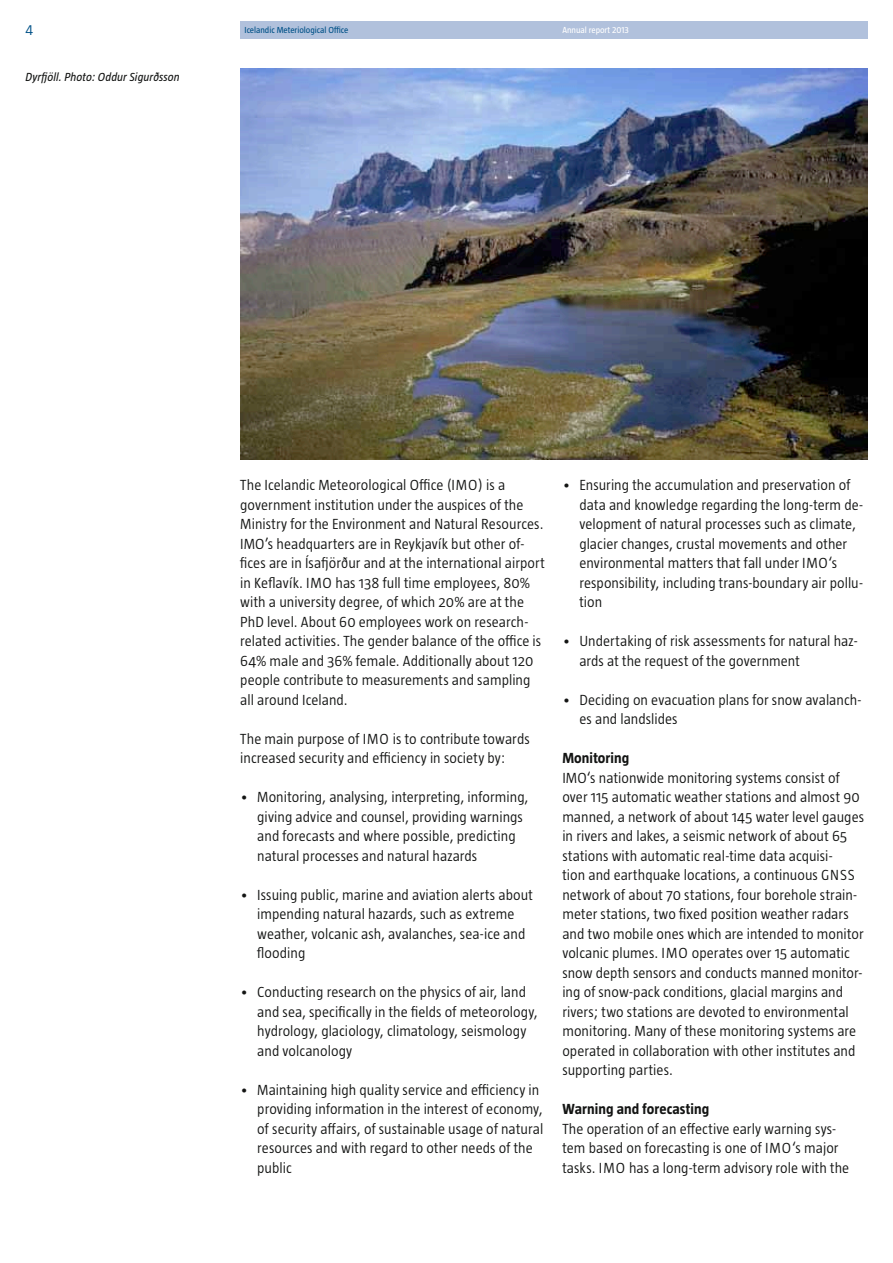
<style>
.page{position:relative;width:893px;height:1263px;background:#fff}
.page>*{position:absolute;margin:0;border:0;box-sizing:border-box;transform-origin:0 0}
.t1{font:300 15px/19.5px "Taz";letter-spacing:.005em;color:#131413}
.t2{font:700 15px "Taz";letter-spacing:.005em;color:#131413}
.t3{font:300 15px "Taz";color:#005187}
.t4{font:italic 12px "Taz";letter-spacing:.01em;color:#131413}
.t5{font:9px "Taz";color:#005187}
.t6{font:9px "Taz";color:#fff}
</style>
<div class="page">
<img style="left:240px;top:68px;width:627px;height:392px">
<div style="left:240px;top:21px;width:627px;height:17px;background:#b1c1dc"></div>
<p class="t3" style="left:26px;top:22px;width:9px">4</p>
<p class="t5" style="left:244px;top:25px;width:105px">Icelandic Meteriological Office</p>
<p class="t6" style="left:562px;top:25px;width:68px">Annual report 2013</p>
<p class="t4" style="left:26px;top:70px;width:156px">Dyrfjöll. Photo: Oddur Sigurðsson</p>
<p class="t1" style="left:240px;top:476px;width:306px">The Icelandic Meteorological Office (IMO) is a government institution under the auspices of the Ministry for the Environment and Natural Resources.<br>IMO’s headquarters are in Reykjavík but other of&shy;fices are in Ísafjörður and at the international airport in Keflavík. IMO has 138 full time employees, 80% with a university degree, of which 20% are at the PhD level. About 60 employees work on research&shy;related activities. The gender balance of the office is 64% male and 36% female. Additionally about 120 people contribute to measurements and sampling all around Iceland.</p>
<p class="t1" style="left:240px;top:729px;width:291px">The main purpose of IMO is to contribute towards increased security and efficiency in society by:</p>
<p class="t1" style="left:257px;top:788px;width:273px;text-indent:-17px">• Monitoring, analysing, interpreting, informing, giving advice and counsel, providing warnings and forecasts and where possible, predicting natural processes and natural hazards</p>
<p class="t1" style="left:257px;top:885px;width:277px;text-indent:-17px">• Issuing public, marine and aviation alerts about impending natural hazards, such as extreme weather, volcanic ash, avalanches, sea-ice and flooding</p>
<p class="t1" style="left:257px;top:983px;width:282px;text-indent:-17px">• Conducting research on the physics of air, land and sea, specifically in the fields of meteorology, hydrology, glaciology, climatology, seismology and volcanology</p>
<p class="t1" style="left:257px;top:1080px;width:288px;text-indent:-17px">• Maintaining high quality service and efficiency in providing information in the interest of economy, of security affairs, of sustainable usage of natural resources and with regard to other needs of the public</p>
<p class="t1" style="left:579px;top:476px;width:285px;text-indent:-17px">• Ensuring the accumulation and preservation of data and knowledge regarding the long-term de&shy;velopment of natural processes such as climate, glacier changes, crustal movements and other environmental matters that fall under IMO‘s responsibility, including trans-boundary air pollu&shy;tion</p>
<p class="t1" style="left:579px;top:632px;width:280px;text-indent:-17px">• Undertaking of risk assessments for natural haz&shy;ards at the request of the government</p>
<p class="t1" style="left:579px;top:690px;width:284px;text-indent:-17px">• Deciding on evacuation plans for snow avalanch&shy;es and landslides</p>
<p class="t2" style="left:562px;top:750px;width:68px">Monitoring</p>
<p class="t1" style="left:562px;top:768px;width:303px">IMO‘s nationwide monitoring systems consist of over 115 automatic weather stations and almost 90 manned, a network of about 145 water level gauges in rivers and lakes, a seismic network of about 65 stations with automatic real-time data acquisi-<br>tion and earthquake locations, a continuous GNSS network of about 70 stations, four borehole strain&shy;meter stations, two fixed position weather radars and two mobile ones which are intended to monitor volcanic plumes. IMO operates over 15 automatic snow depth sensors and conducts manned monitor&shy;ing of snow-pack conditions, glacial margins and rivers; two stations are devoted to environmental monitoring. Many of these monitoring systems are operated in collaboration with other institutes and supporting parties.</p>
<p class="t2" style="left:562px;top:1101px;width:148px">Warning and forecasting</p>
<p class="t1" style="left:562px;top:1119px;width:288px">The operation of an effective early warning sys&shy;tem based on forecasting is one of IMO‘s major tasks. IMO has a long-term advisory role with the</p>
</div>
